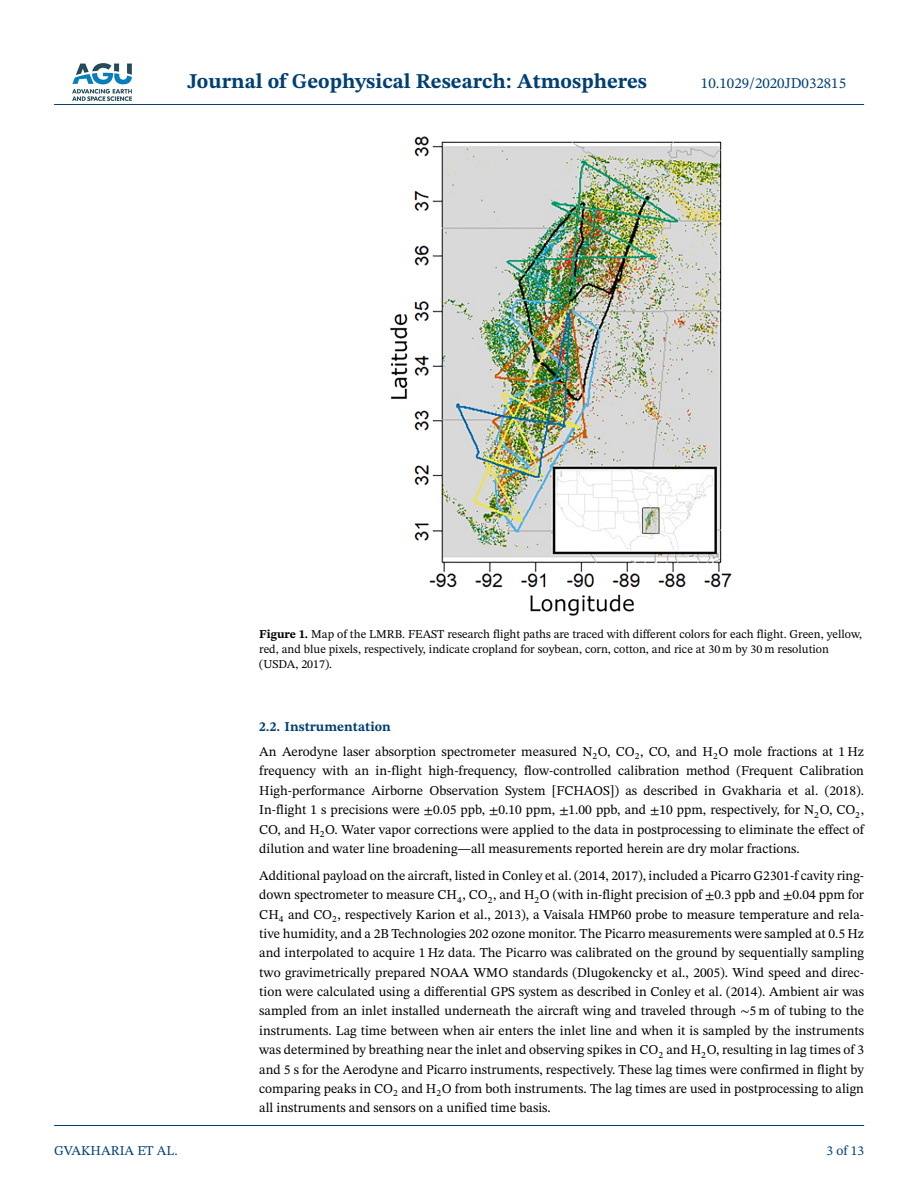
<style>
.page{position:relative;width:918px;height:1188px;background:#fff}
.page>*{position:absolute;margin:0;border:0;box-sizing:border-box;transform-origin:0 0}
.t1{font:700 21px "STIX Two Text";color:#004073}
.t2{font:15px "STIX Two Text";color:#004073}
.t3{font:13.5px/19.4px "STIX Two Text";color:#000;text-align:justify}
.t4{font:13.5px "STIX Two Text";color:#004073}
.t5{font:12px/15px "STIX Two Text";color:#000}
.s1{font-weight:700}
.s2{font-weight:700;color:#004073}
.s3{font-family:"STIX Math"}
</style>
<div class="page">
<img style="left:72px;top:63px;width:60px;height:38px">
<hr style="left:54px;top:104px;width:810px;height:1px;background:#004073">
<img style="left:390px;top:136px;width:342px;height:480px">
<hr style="left:54px;top:1125px;width:810px;height:1px;background:#004073">
<h1 class="t1" style="left:187px;top:73px;width:461px">Journal of Geophysical Research: Atmospheres</h1>
<p class="t2" style="left:701px;top:77px;width:147px">10.1029/2020JD032815</p>
<p class="t5" style="left:259px;top:627px;width:604px"><span class="s1">Figure 1.</span> Map of the LMRB. FEAST research flight paths are traced with different colors for each flight. Green, yellow, red, and blue pixels, respectively, indicate cropland for soybean, corn, cotton, and rice at 30 m by 30 m resolution (USDA, 2017).</p>
<p class="t3" style="left:259px;top:716px;width:606px;line-height:24.6px"><span class="s2">2.2. Instrumentation<br></span>An Aerodyne laser absorption spectrometer measured N<sub>2</sub>O, CO<sub>2</sub>, CO, and H<sub>2</sub>O mole fractions at 1 Hz</p>
<p class="t3" style="left:259px;top:762px;width:606px">frequency with an in-flight high-frequency, flow-controlled calibration method (Frequent Calibration High-performance Airborne Observation System [FCHAOS]) as described in Gvakharia et al. (2018).<br>In-flight 1 s precisions were <span class="s3">±</span>0.05 ppb, <span class="s3">±</span>0.10 ppm, <span class="s3">±</span>1.00 ppb, and <span class="s3">±</span>10 ppm, respectively, for N<sub>2</sub>O, CO<sub>2</sub>, CO, and H<sub>2</sub>O. Water vapor corrections were applied to the data in postprocessing to eliminate the effect of dilution and water line broadening—all measurements reported herein are dry molar fractions.</p>
<p class="t3" style="left:259px;top:867px;width:606px">Additional payload on the aircraft, listed in Conley et al. (2014, 2017), included a Picarro G2301-f cavity ring&shy;down spectrometer to measure CH<sub>4</sub>, CO<sub>2</sub>, and H<sub>2</sub>O (with in-flight precision of <span class="s3">±</span>0.3 ppb and <span class="s3">±</span>0.04 ppm for CH<sub>4</sub> and CO<sub>2</sub>, respectively Karion et al., 2013), a Vaisala HMP60 probe to measure temperature and rela&shy;tive humidity, and a 2B Technologies 202 ozone monitor. The Picarro measurements were sampled at 0.5 Hz and interpolated to acquire 1 Hz data. The Picarro was calibrated on the ground by sequentially sampling two gravimetrically prepared NOAA WMO standards (Dlugokencky et al., 2005). Wind speed and direc&shy;tion were calculated using a differential GPS system as described in Conley et al. (2014). Ambient air was sampled from an inlet installed underneath the aircraft wing and traveled through <span class="s3">∼</span>5 m of tubing to the instruments. Lag time between when air enters the inlet line and when it is sampled by the instruments was determined by breathing near the inlet and observing spikes in CO<sub>2</sub> and H<sub>2</sub>O, resulting in lag times of 3 and 5 s for the Aerodyne and Picarro instruments, respectively. These lag times were confirmed in flight by comparing peaks in CO<sub>2</sub> and H<sub>2</sub>O from both instruments. The lag times are used in postprocessing to align all instruments and sensors on a unified time basis.</p>
<p class="t4" style="left:54px;top:1145px;width:125px">GVAKHARIA ET AL.</p>
<p class="t4" style="left:827px;top:1145px;width:39px">3 of 13</p>
</div>
